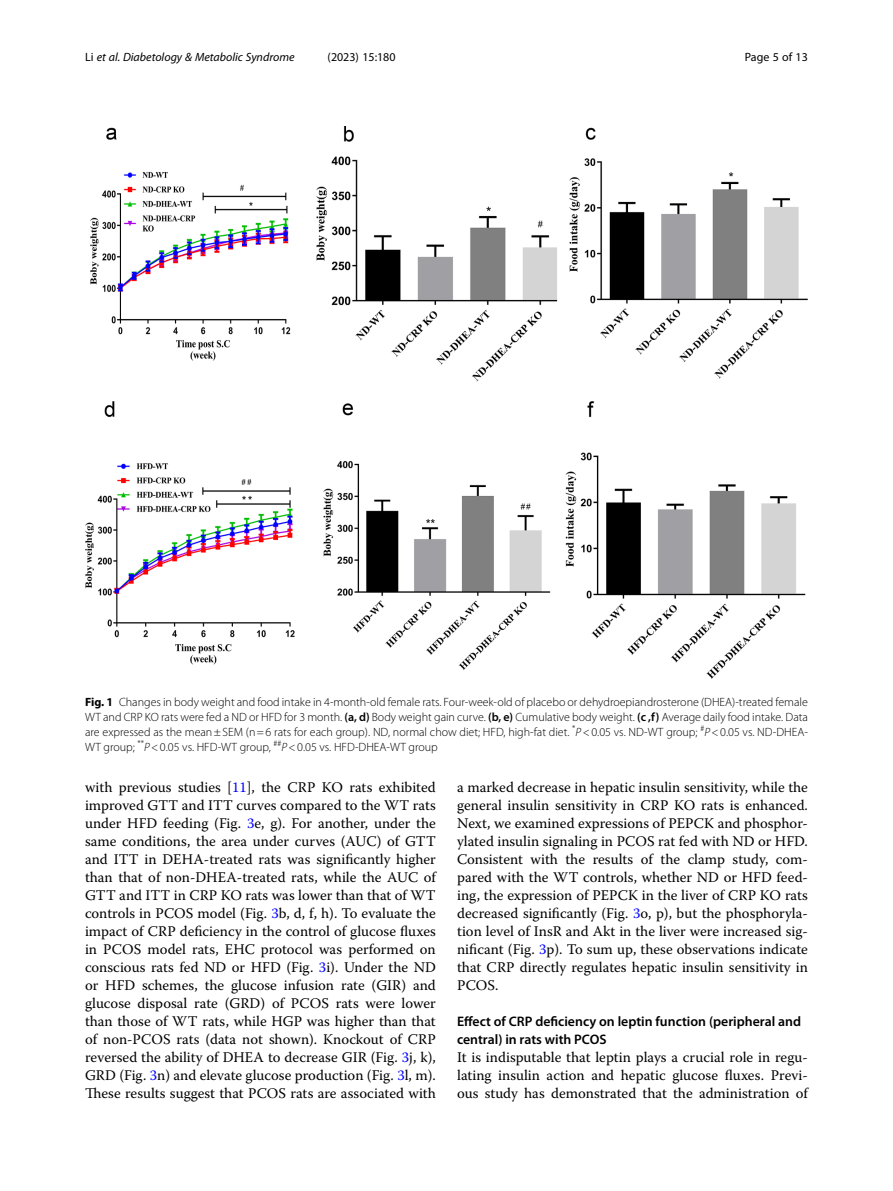
<style>
.page{position:relative;width:893px;height:1191px;background:#fff}
.page>*{position:absolute;margin:0;border:0;box-sizing:border-box;transform-origin:0 0}
.Body_Text{font:14.7px/18px "Warnock Pro";color:#000;text-align:justify}
.Head_2{font:600 13.8px/18px "Myriad Pro";color:#000}
.Figure_Caption{font:300 12px/15px "Myriad Pro";color:#000;text-align:justify}
.t1{font:italic 12px "Myriad Pro";color:#000}
.t2{font:12px "Myriad Pro";color:#000}
.s1{font-style:normal}
.s2{font-weight:700}
.s3{font-weight:600}
.s4{font-style:italic}
.s5{color:#00f}
</style>
<div class="page">
<img style="left:85px;top:126px;width:723px;height:553px">
<p class="t1" style="left:85px;top:50px;width:211px"><span class="s1">Li</span> et al. Diabetology &amp; Metabolic Syndrome</p>
<p class="t2" style="left:328px;top:50px;width:70px">(2023) 15:180</p>
<p class="t2" style="left:745px;top:50px;width:65px">Page 5 of 13</p>
<p class="Figure_Caption" style="left:85px;top:694px;width:724px"><span class="s2">Fig. 1</span> Changes in body weight and food intake in 4-month-old female rats. Four-week-old of placebo or dehydroepiandrosterone (DHEA)-treated female WT and CRP KO rats were fed a ND or HFD for 3 month. <span class="s3">(a, d)</span> Body weight gain curve. <span class="s3">(b, e)</span> Cumulative body weight. <span class="s3">(c ,f)</span> Average daily food intake. Data are expressed as the mean±SEM (n=6 rats for each group). ND, normal chow diet; HFD, high-fat diet. <sup>*</sup><span class="s4">P</span>&lt;0.05 vs. ND-WT group; <sup>#</sup><span class="s4">P</span>&lt;0.05 vs. ND-DHEA-WT group; <sup>**</sup><span class="s4">P</span>&lt;0.05 vs. HFD-WT group, <sup>##</sup><span class="s4">P</span>&lt;0.05 vs. HFD-DHEA-WT group</p>
<p class="Body_Text" style="left:85px;top:778px;width:352px">with previous studies [<span class="s5">11</span>], the CRP KO rats exhibited improved GTT and ITT curves compared to the WT rats under HFD feeding (Fig. <span class="s5">3</span>e, g). For another, under the same conditions, the area under curves (AUC) of GTT and ITT in DEHA-treated rats was significantly higher than that of non-DHEA-treated rats, while the AUC of GTT and ITT in CRP KO rats was lower than that of WT controls in PCOS model (Fig. <span class="s5">3</span>b, d, f, h). To evaluate the impact of CRP deficiency in the control of glucose fluxes in PCOS model rats, EHC protocol was performed on conscious rats fed ND or HFD (Fig. <span class="s5">3</span>i). Under the ND or HFD schemes, the glucose infusion rate (GIR) and glucose disposal rate (GRD) of PCOS rats were lower than those of WT rats, while HGP was higher than that of non-PCOS rats (data not shown). Knockout of CRP reversed the ability of DHEA to decrease GIR (Fig. <span class="s5">3</span>j, k), GRD (Fig. <span class="s5">3</span>n) and elevate glucose production (Fig. <span class="s5">3</span>l, m).<br>These results suggest that PCOS rats are associated with</p>
<p class="Body_Text" style="left:457px;top:778px;width:352px">a marked decrease in hepatic insulin sensitivity, while the general insulin sensitivity in CRP KO rats is enhanced.<br>Next, we examined expressions of PEPCK and phosphor&shy;ylated insulin signaling in PCOS rat fed with ND or HFD.<br>Consistent with the results of the clamp study, com&shy;pared with the WT controls, whether ND or HFD feed&shy;ing, the expression of PEPCK in the liver of CRP KO rats decreased significantly (Fig. <span class="s5">3</span>o, p), but the phosphoryla&shy;tion level of InsR and Akt in the liver were increased sig&shy;nificant (Fig. <span class="s5">3</span>p). To sum up, these observations indicate that CRP directly regulates hepatic insulin sensitivity in PCOS.</p>
<p class="Head_2" style="left:457px;top:1012px;width:345px">Effect of CRP deficiency on leptin function (peripheral and central) in rats with PCOS</p>
<p class="Body_Text" style="left:457px;top:1048px;width:352px">It is indisputable that leptin plays a crucial role in regu&shy;lating insulin action and hepatic glucose fluxes. Previ&shy;ous study has demonstrated that the administration of</p>
</div>
